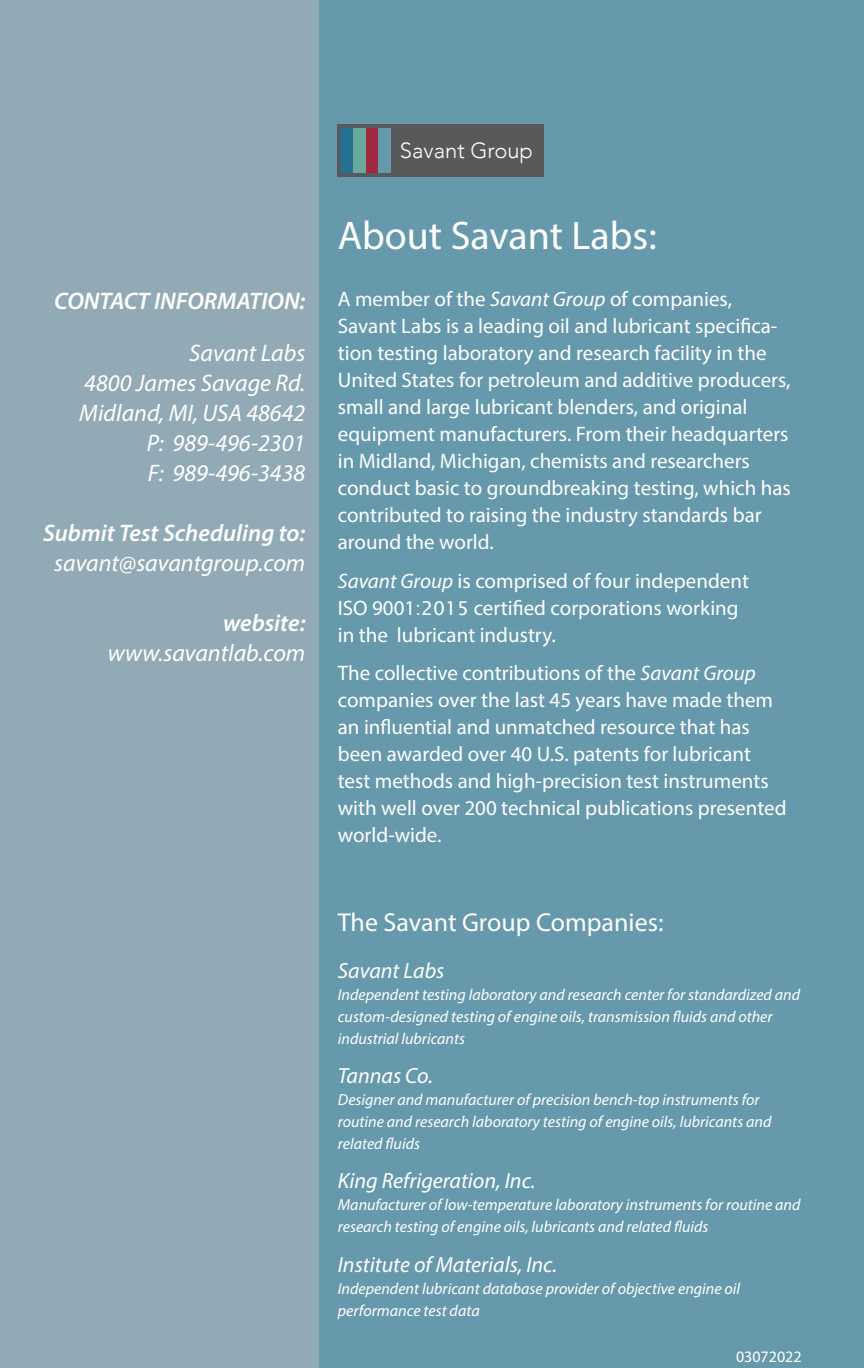
<style>
.page{position:relative;width:864px;height:1368px;background:#fff}
.page>*{position:absolute;margin:0;border:0;box-sizing:border-box;transform-origin:0 0}
.t1{font:40px "Myriad Pro";color:#fff}
.t2{font:26px "Myriad Pro";color:#fff}
.t3{font:italic 24px/30px "Myriad Pro";color:#fff;text-align:right}
.t4{font:italic 600 24px "Myriad Pro";color:#fff}
.t5{font:italic 22px "Myriad Pro";color:#fff}
.t6{font:300 22px "Avenir";color:#fff}
.t7{font:21px/27px "Myriad Pro";color:#fff}
.t8{font:italic 16px/22px "Myriad Pro";color:#fff}
.t9{font:16px "Myriad Pro";color:#fff}
.s1{font-style:italic}
.s2{font-family:"Lucida Sans";font-size:19px}
</style>
<div class="page">
<div style="left:0;top:0;width:720px;height:1368px;background:#92aab6"></div>
<div style="left:320px;top:0;width:544px;height:1368px;background:#6699ac"></div>
<div style="left:337px;top:125px;width:206px;height:52px;background:#58595b"></div>
<div style="left:378px;top:129px;width:13px;height:44px;background:#6699ac"></div>
<div style="left:366px;top:129px;width:12px;height:44px;background:#a02842"></div>
<div style="left:341px;top:129px;width:12px;height:44px;background:#267191"></div>
<div style="left:353px;top:129px;width:13px;height:44px;background:#6aa99e"></div>
<p class="t4" style="left:54px;top:286px;width:253px">CONTACT INFORMATION:</p>
<p class="t3" style="left:79px;top:338px;width:228px">Savant Labs<br>4800 James Savage Rd.<br>Midland, MI, USA 48642<br>P: 989-496-2301<br>F: 989-496-3438</p>
<p class="t4" style="left:43px;top:518px;width:264px">Submit Test Scheduling to:</p>
<p class="t3" style="left:54px;top:548px;width:253px">savant@savantgroup.com</p>
<p class="t4" style="left:223px;top:608px;width:84px">website:</p>
<p class="t3" style="left:108px;top:638px;width:199px">www.savantlab.com</p>
<p class="t6" style="left:400px;top:137px;width:135px">Savant Group</p>
<h1 class="t1" style="left:338px;top:211px;width:320px">About Savant Labs:</h1>
<p class="t7" style="left:338px;top:285px;width:455px">A member of the <span class="s1">Savant Group</span> of companies, Savant Labs is a leading oil and lubricant specifica&shy;tion testing laboratory and research facility in the United States for petroleum and additive producers, small and large lubricant blenders, and original equipment manufacturers. From their headquarters in Midland, Michigan, chemists and researchers conduct basic to groundbreaking testing, which has contributed to raising the industry standards bar around the world.</p>
<p class="t7" style="left:338px;top:567px;width:413px"><span class="s1">Savant Group</span> is comprised of four independent<br>ISO 9001<span class="s2">:2015</span> certified corporations working in the lubricant industry.</p>
<p class="t7" style="left:338px;top:659px;width:450px">The collective contributions of the <span class="s1">Savant Group </span>companies over the last 45 years have made them an influential and unmatched resource that has been awarded over 40 U.S. patents for lubricant test methods and high-precision test instruments with well over 200 technical publications presented world-wide.</p>
<p class="t2" style="left:338px;top:906px;width:327px">The Savant Group Companies:</p>
<p class="t5" style="left:338px;top:957px;width:108px">Savant Labs</p>
<p class="t8" style="left:338px;top:983px;width:464px">Independent testing laboratory and research center for standardized and custom-designed testing of engine oils, transmission fluids and other industrial lubricants</p>
<p class="t5" style="left:338px;top:1062px;width:97px">Tannas Co.</p>
<p class="t8" style="left:338px;top:1088px;width:435px">Designer and manufacturer of precision bench-top instruments for routine and research laboratory testing of engine oils, lubricants and related fluids</p>
<p class="t5" style="left:338px;top:1167px;width:199px">King Refrigeration, Inc.</p>
<p class="t8" style="left:338px;top:1194px;width:464px">Manufacturer of low-temperature laboratory instruments for routine and research testing of engine oils, lubricants and related fluids</p>
<p class="t5" style="left:338px;top:1251px;width:221px">Institute of Materials, Inc.</p>
<p class="t8" style="left:338px;top:1277px;width:404px">Independent lubricant database provider of objective engine oil performance test data</p>
<p class="t9" style="left:736px;top:1347px;width:67px">03072022</p>
</div>
